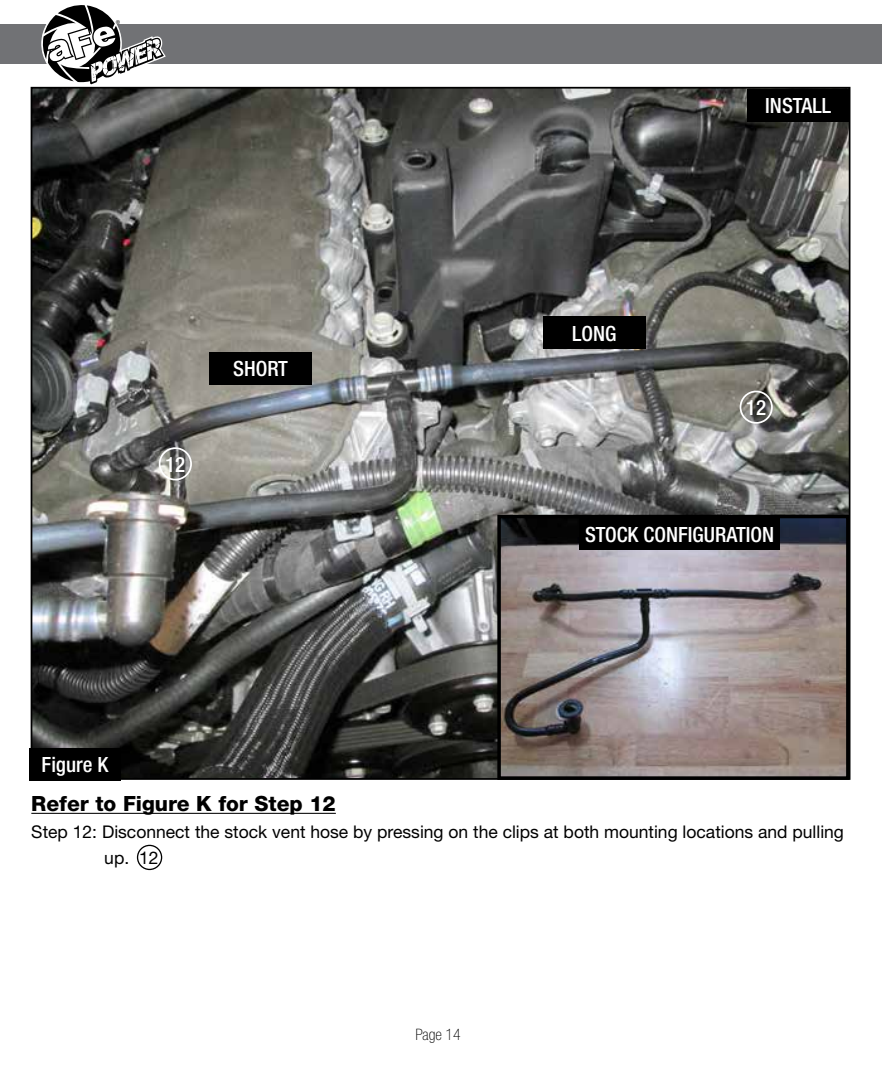
<style>
.page{position:relative;width:882px;height:1071px;background:#fff}
.page>*{position:absolute;margin:0;border:0;box-sizing:border-box;transform-origin:0 0}
.t1{font:500 condensed 21px "Helvetica Neue";color:#fff}
.t2{font:800 21px "Helvetica Neue";color:#000}
.t3{font:17.5px/26.2px "Helvetica Neue";color:#000}
.t4{font:100 condensed 15.75px "Helvetica Neue";color:#000}
.t5{font:8.75px "Myriad";color:#000}
</style>
<div class="page">
<div style="left:0;top:24px;width:882px;height:40px;background:#717275"></div>
<svg style="left:42px;top:5px;width:124px;height:82px"></svg>
<img style="left:34px;top:90px;width:813px;height:687px">
<hr style="left:31px;top:813px;width:305px;height:1px;background:#000">
<div style="left:30px;top:748px;width:91px;height:33px;background:#000"></div>
<div style="left:747px;top:89px;width:103px;height:33px;background:#000"></div>
<img style="left:502px;top:520px;width:343px;height:255px">
<div style="left:497px;top:515px;width:353px;height:265px;border:4px solid #000"></div>
<div style="left:137px;top:845px;width:25px;height:25px;border:1px solid #000;border-radius:50%"></div>
<div style="left:740px;top:391px;width:33px;height:33px;border:2px solid #fff;border-radius:50%"></div>
<div style="left:159px;top:447px;width:33px;height:33px;border:2px solid #fff;border-radius:50%"></div>
<div style="left:209px;top:352px;width:103px;height:33px;background:#000"></div>
<div style="left:543px;top:316px;width:103px;height:33px;background:#000"></div>
<div style="left:580px;top:517px;width:200px;height:33px;background:#000"></div>
<p class="t5" style="left:116px;top:18px;width:6px">®</p>
<p class="t1" style="left:165px;top:452px;width:22px">12</p>
<p class="t1" style="left:233px;top:356px;width:56px">SHORT</p>
<p class="t1" style="left:42px;top:752px;width:68px">Figure K</p>
<p class="t1" style="left:572px;top:321px;width:46px">LONG</p>
<p class="t1" style="left:765px;top:93px;width:67px">INSTALL</p>
<p class="t1" style="left:746px;top:395px;width:22px">12</p>
<p class="t1" style="left:585px;top:522px;width:191px">STOCK CONFIGURATION</p>
<p class="t2" style="left:31px;top:791px;width:306px">Refer to Figure K for Step 12</p>
<p class="t3" style="left:104px;top:818px;width:741px;text-indent:-73px">Step 12: Disconnect the stock vent hose by pressing on the clips at both mounting locations and pulling up. 12</p>
<p class="t4" style="left:416px;top:1025px;width:47px">Page 14</p>
</div>
